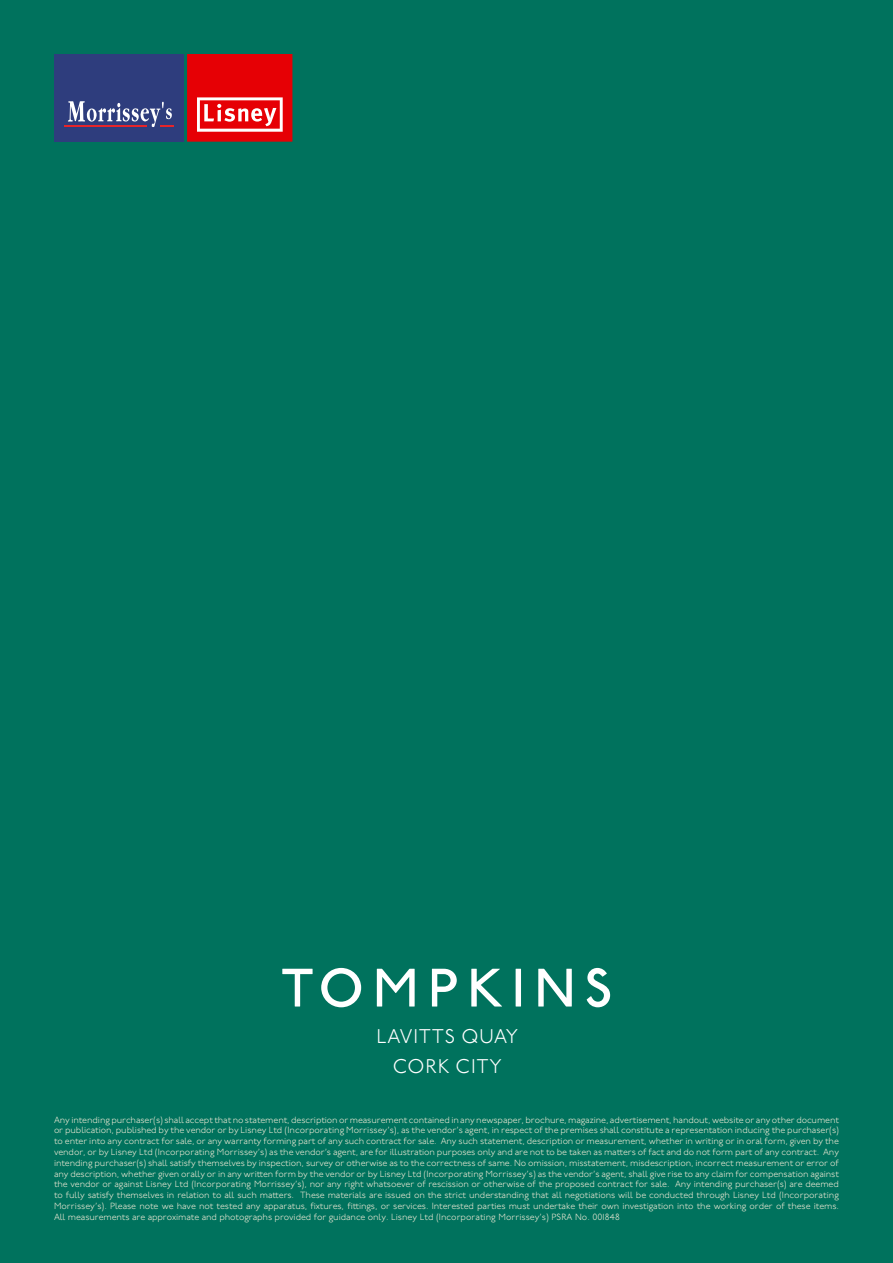
<style>
.page{position:relative;width:893px;height:1263px;background:#00725d}
.page>*{position:absolute;margin:0;border:0;box-sizing:border-box;transform-origin:0 0}
.t1{font:500 54px "P22 Underground";letter-spacing:.16em;color:#fff}
.t2{font:300 19.8px/29.1px "P22 Underground";letter-spacing:.04em;color:#fff;text-align:center}
.t3{font:300 9px/10.8px "P22 Underground";color:#ede9d4;text-align:justify}
</style>
<div class="page">
<svg style="left:187px;top:54px;width:105px;height:88px;background:#e82024"></svg>
<div style="left:54px;top:54px;width:130px;height:88px;background:#2e3d7d"></div>
<hr style="left:64px;top:126px;width:83px;height:1px;background:#e72429">
<svg style="left:68px;top:101px;width:105px;height:26px"></svg>
<h1 class="t1" style="left:281px;top:958px;width:333px">TOMPKINS</h1>
<h2 class="t2" style="left:377px;top:1023px;width:143px">LAVITTS QUAY<br>CORK CITY</h2>
<p class="t3" style="left:54px;top:1114px;width:787px">Any intending purchaser(s) shall accept that no statement, description or measurement contained in any newspaper, brochure, magazine, advertisement, handout, website or any other document or publication, published by the vendor or by Lisney Ltd (Incorporating Morrissey’s), as the vendor’s agent, in respect of the premises shall constitute a representation inducing the purchaser(s) to enter into any contract for sale, or any warranty forming part of any such contract for sale. Any such statement, description or measurement, whether in writing or in oral form, given by the vendor, or by Lisney Ltd (Incorporating Morrissey’s) as the vendor’s agent, are for illustration purposes only and are not to be taken as matters of fact and do not form part of any contract. Any intending purchaser(s) shall satisfy themselves by inspection, survey or otherwise as to the correctness of same. No omission, misstatement, misdescription, incorrect measurement or error of any description, whether given orally or in any written form by the vendor or by Lisney Ltd (Incorporating Morrissey’s) as the vendor’s agent, shall give rise to any claim for compensation against the vendor or against Lisney Ltd (Incorporating Morrissey’s), nor any right whatsoever of rescission or otherwise of the proposed contract for sale. Any intending purchaser(s) are deemed to fully satisfy themselves in relation to all such matters. These materials are issued on the strict understanding that all negotiations will be conducted through Lisney Ltd (Incorporating Morrissey’s). Please note we have not tested any apparatus, fixtures, fittings, or services. Interested parties must undertake their own investigation into the working order of these items.<br>All measurements are approximate and photographs provided for guidance only. Lisney Ltd (Incorporating Morrissey’s) PSRA No. 001848</p>
</div>
